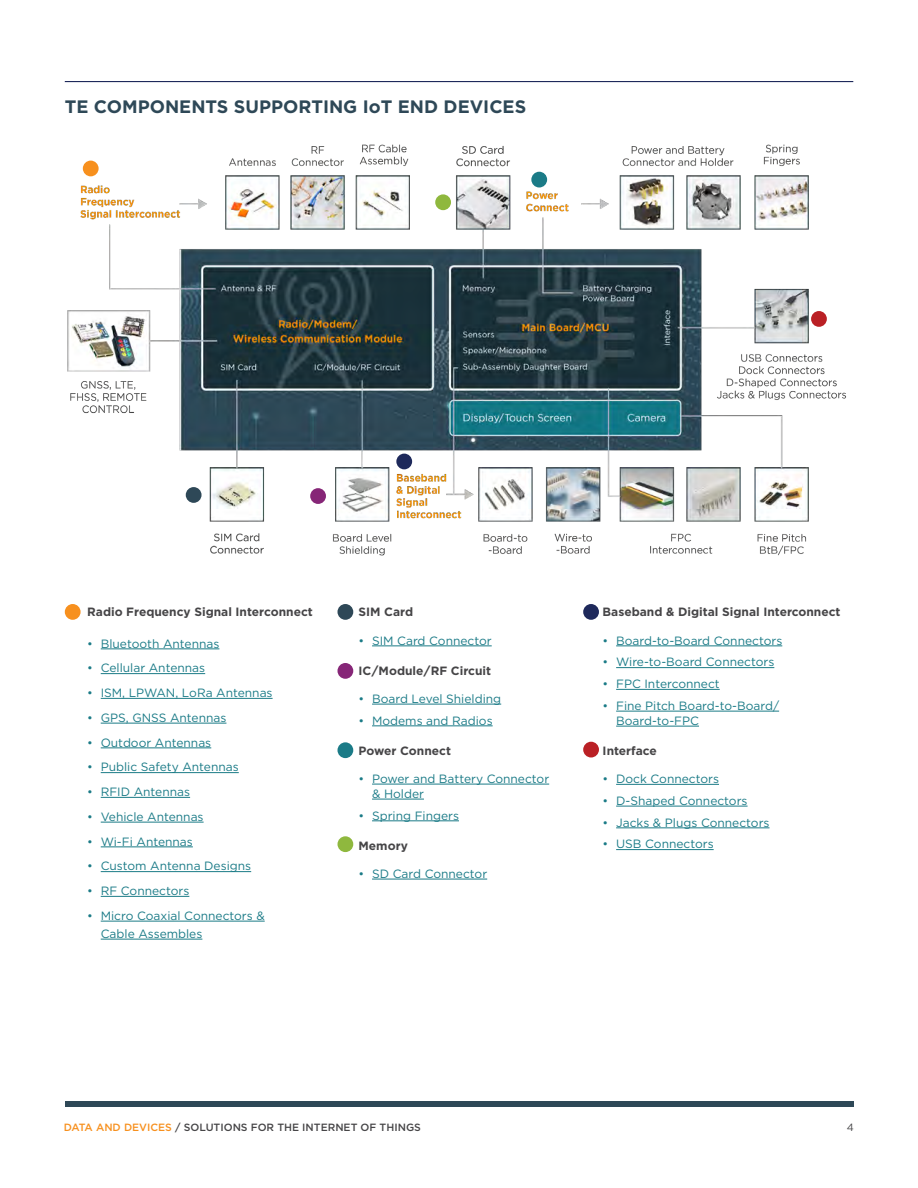
<style>
.page{position:relative;width:918px;height:1188px;background:#fff}
.page>*{position:absolute;margin:0;border:0;box-sizing:border-box;transform-origin:0 0}
.t1{font:700 18px "Gotham";color:#2e4857}
.t2{font:12px/15px "Gotham";color:#1b7b87}
.t3{font:700 12px "Gotham";color:#464547}
.t4{font:500 10.5px "Gotham";color:#464547}
.t5{font:10.5px "Gotham";color:#464547}
.s1{color:#f7901e}
</style>
<div class="page">
<hr style="left:65px;top:81px;width:788px;height:1px;background:#1e295b">
<div style="left:65px;top:1101px;width:788px;height:6px;background:#2e4857"></div>
<img style="left:67px;top:144px;width:779px;height:412px">
<hr style="left:101px;top:649px;width:118px;height:1px;background:#1b7b87">
<hr style="left:101px;top:673px;width:104px;height:1px;background:#1b7b87">
<hr style="left:101px;top:698px;width:172px;height:1px;background:#1b7b87">
<hr style="left:101px;top:723px;width:125px;height:1px;background:#1b7b87">
<hr style="left:101px;top:748px;width:110px;height:1px;background:#1b7b87">
<hr style="left:101px;top:772px;width:138px;height:1px;background:#1b7b87">
<hr style="left:101px;top:797px;width:89px;height:1px;background:#1b7b87">
<hr style="left:101px;top:822px;width:103px;height:1px;background:#1b7b87">
<hr style="left:101px;top:847px;width:92px;height:1px;background:#1b7b87">
<hr style="left:101px;top:871px;width:150px;height:1px;background:#1b7b87">
<hr style="left:101px;top:896px;width:88px;height:1px;background:#1b7b87">
<hr style="left:101px;top:921px;width:164px;height:1px;background:#1b7b87">
<hr style="left:101px;top:939px;width:101px;height:1px;background:#1b7b87">
<hr style="left:372px;top:646px;width:120px;height:1px;background:#1b7b87">
<hr style="left:372px;top:704px;width:129px;height:1px;background:#1b7b87">
<hr style="left:372px;top:726px;width:121px;height:1px;background:#1b7b87">
<hr style="left:372px;top:784px;width:177px;height:1px;background:#1b7b87">
<hr style="left:372px;top:799px;width:52px;height:1px;background:#1b7b87">
<hr style="left:372px;top:821px;width:87px;height:1px;background:#1b7b87">
<hr style="left:372px;top:879px;width:115px;height:1px;background:#1b7b87">
<hr style="left:616px;top:646px;width:166px;height:1px;background:#1b7b87">
<hr style="left:616px;top:667px;width:158px;height:1px;background:#1b7b87">
<hr style="left:616px;top:689px;width:104px;height:1px;background:#1b7b87">
<hr style="left:616px;top:711px;width:163px;height:1px;background:#1b7b87">
<hr style="left:616px;top:726px;width:83px;height:1px;background:#1b7b87">
<hr style="left:616px;top:784px;width:103px;height:1px;background:#1b7b87">
<hr style="left:616px;top:806px;width:132px;height:1px;background:#1b7b87">
<hr style="left:616px;top:828px;width:154px;height:1px;background:#1b7b87">
<hr style="left:616px;top:849px;width:98px;height:1px;background:#1b7b87">
<div style="left:83px;top:161px;width:16px;height:15px;background:#f7901e;border-radius:50%"></div>
<div style="left:186px;top:487px;width:16px;height:16px;background:#2e4857;border-radius:50%"></div>
<div style="left:337px;top:604px;width:16px;height:16px;background:#2e4857;border-radius:50%"></div>
<div style="left:583px;top:604px;width:16px;height:16px;background:#1e295b;border-radius:50%"></div>
<div style="left:396px;top:454px;width:16px;height:15px;background:#1e295b;border-radius:50%"></div>
<div style="left:583px;top:742px;width:16px;height:16px;background:#ba2025;border-radius:50%"></div>
<div style="left:811px;top:311px;width:16px;height:16px;background:#ba2025;border-radius:50%"></div>
<div style="left:337px;top:663px;width:16px;height:16px;background:#862677;border-radius:50%"></div>
<div style="left:310px;top:488px;width:16px;height:16px;background:#862677;border-radius:50%"></div>
<div style="left:337px;top:742px;width:16px;height:16px;background:#1b7b87;border-radius:50%"></div>
<div style="left:531px;top:172px;width:16px;height:16px;background:#1b7b87;border-radius:50%"></div>
<div style="left:337px;top:836px;width:16px;height:16px;background:#8fb83e;border-radius:50%"></div>
<div style="left:435px;top:194px;width:16px;height:16px;background:#8fb83e;border-radius:50%"></div>
<div style="left:65px;top:604px;width:16px;height:16px;background:#f7901e;border-radius:50%"></div>
<h1 class="t1" style="left:65px;top:95px;width:463px">TE COMPONENTS SUPPORTING IoT END DEVICES</h1>
<p class="t3" style="left:87px;top:604px;width:227px">Radio Frequency Signal Interconnect</p>
<p class="t2" style="left:87px;top:636px;width:134px">• Bluetooth Antennas</p>
<p class="t2" style="left:87px;top:660px;width:119px">• Cellular Antennas</p>
<p class="t2" style="left:87px;top:685px;width:187px">• ISM, LPWAN, LoRa Antennas</p>
<p class="t2" style="left:87px;top:710px;width:141px">• GPS, GNSS Antennas</p>
<p class="t2" style="left:87px;top:735px;width:126px">• Outdoor Antennas</p>
<p class="t2" style="left:87px;top:759px;width:153px">• Public Safety Antennas</p>
<p class="t2" style="left:87px;top:784px;width:104px">• RFID Antennas</p>
<p class="t2" style="left:87px;top:809px;width:118px">• Vehicle Antennas</p>
<p class="t2" style="left:87px;top:834px;width:107px">• Wi-Fi Antennas</p>
<p class="t2" style="left:87px;top:858px;width:165px">• Custom Antenna Designs</p>
<p class="t2" style="left:87px;top:883px;width:104px">• RF Connectors</p>
<p class="t2" style="left:101px;top:906px;width:165px;line-height:18px;text-indent:-14px">• Micro Coaxial Connectors &amp;<br>Cable Assembles</p>
<p class="t3" style="left:359px;top:604px;width:56px">SIM Card</p>
<p class="t2" style="left:359px;top:633px;width:135px">• SIM Card Connector</p>
<p class="t3" style="left:359px;top:662px;width:134px">IC/Module/RF Circuit</p>
<p class="t2" style="left:359px;top:691px;width:144px">• Board Level Shielding</p>
<p class="t2" style="left:359px;top:713px;width:136px">• Modems and Radios</p>
<p class="t3" style="left:359px;top:742px;width:94px">Power Connect</p>
<p class="t2" style="left:372px;top:771px;width:179px;text-indent:-14px">• Power and Battery Connector &amp; Holder</p>
<p class="t2" style="left:359px;top:808px;width:102px">• Spring Fingers</p>
<p class="t3" style="left:359px;top:837px;width:51px">Memory</p>
<p class="t2" style="left:359px;top:866px;width:130px">• SD Card Connector</p>
<p class="t3" style="left:603px;top:604px;width:240px">Baseband &amp; Digital Signal Interconnect</p>
<p class="t2" style="left:603px;top:633px;width:181px">• Board-to-Board Connectors</p>
<p class="t2" style="left:603px;top:654px;width:173px">• Wire-to-Board Connectors</p>
<p class="t2" style="left:603px;top:676px;width:119px">• FPC Interconnect</p>
<p class="t2" style="left:616px;top:698px;width:165px;text-indent:-14px">• Fine Pitch Board-to-Board/<br>Board-to-FPC</p>
<p class="t3" style="left:603px;top:743px;width:56px">Interface</p>
<p class="t2" style="left:603px;top:771px;width:118px">• Dock Connectors</p>
<p class="t2" style="left:603px;top:793px;width:146px">• D-Shaped Connectors</p>
<p class="t2" style="left:603px;top:815px;width:168px">• Jacks &amp; Plugs Connectors</p>
<p class="t2" style="left:603px;top:836px;width:113px">• USB Connectors</p>
<p class="t4" style="left:64px;top:1120px;width:359px"><span class="s1">DATA AND DEVICES</span> / SOLUTIONS FOR THE INTERNET OF THINGS</p>
<p class="t5" style="left:847px;top:1121px;width:9px">4</p>
</div>
